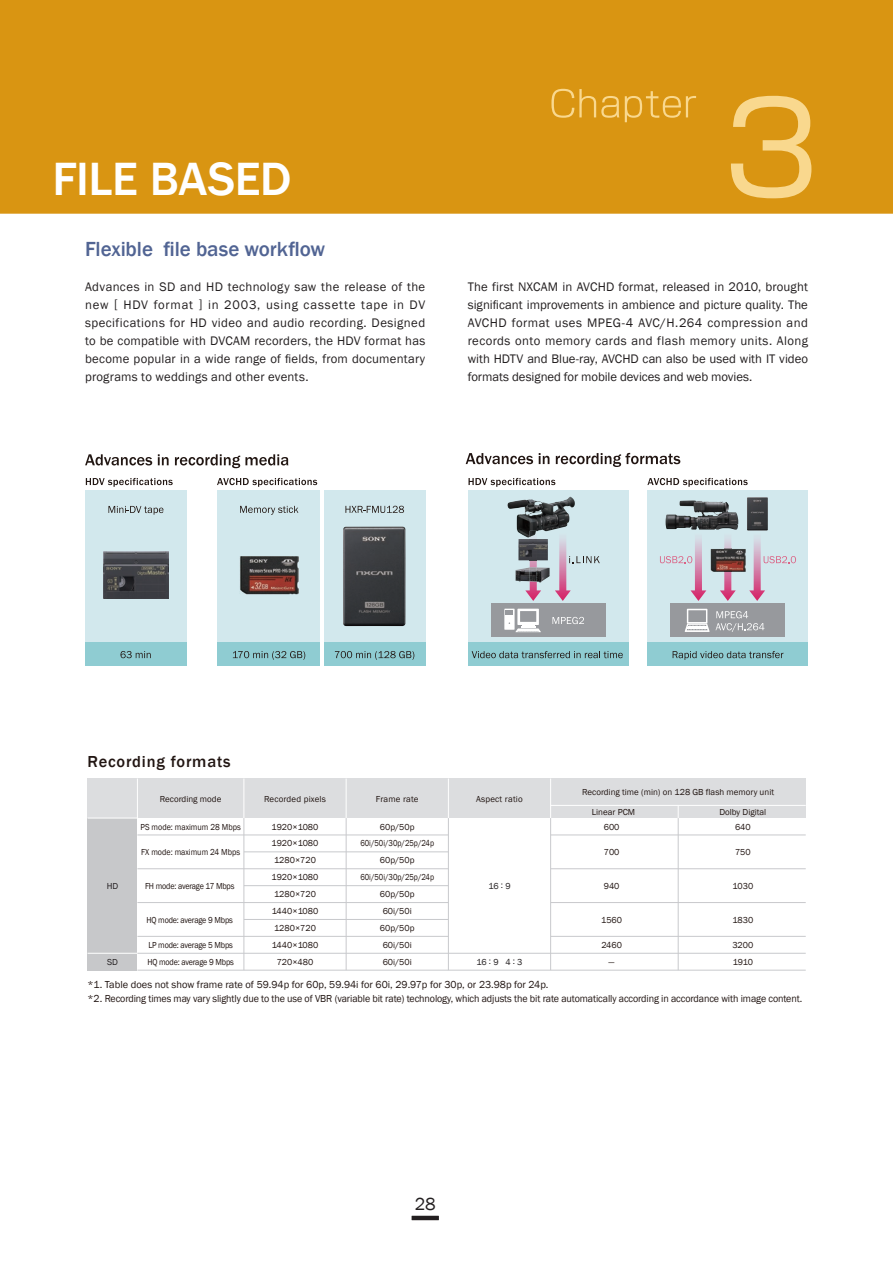
<style>
.page{position:relative;width:893px;height:1263px;background:#fff}
.page>*{position:absolute;margin:0;border:0;box-sizing:border-box;transform-origin:0 0}
.t1{font:500 48px "Franklin Gothic";letter-spacing:-.01em;color:#fff}
.t2{font:500 21px "Franklin Gothic";letter-spacing:-.005em;color:#516493}
.t3{font:18px "Franklin Gothic";color:#231f20}
.t4{font:500 16.35px "Franklin Gothic";letter-spacing:.05em;color:#211512}
.t5{font:12.75px/18px "Franklin Gothic";letter-spacing:.01em;color:#231f20;text-align:justify}
.t6{font:10.5px/13.4px "Franklin Gothic";letter-spacing:-.01em;color:#211512}
.t7{font:9px/17px "Franklin Gothic";color:#211512;text-align:center}
.t8{font:9px/17px "Franklin Gothic";color:#211512;text-align:center;scale:.85 1}
.t9{font:9px/17px "Franklin Gothic";letter-spacing:-.02em;color:#211512;scale:.9 1}
.t10{font:9px "Franklin Gothic";color:#211512;scale:.9 1}
.t11{font:9px "Franklin Gothic";letter-spacing:.02em;color:#211512}
.t12{font:9px "Franklin Gothic";letter-spacing:-.015em;color:#231f20}
.t13{font:9px "Franklin Gothic";color:#211512;scale:3 1}
</style>
<div class="page">
<svg style="left:85px;top:454px;width:67px;height:11px"></svg>
<svg style="left:158px;top:454px;width:11px;height:11px"></svg>
<svg style="left:175px;top:454px;width:113px;height:14px"></svg>
<svg style="left:466px;top:453px;width:67px;height:11px"></svg>
<svg style="left:539px;top:453px;width:10px;height:11px"></svg>
<svg style="left:556px;top:453px;width:124px;height:14px"></svg>
<div style="left:647px;top:490px;width:161px;height:176px;background:#d2e8ed"></div>
<svg style="left:647px;top:478px;width:101px;height:9px"></svg>
<div style="left:468px;top:490px;width:160px;height:176px;background:#d2e8ed"></div>
<div style="left:491px;top:603px;width:114px;height:34px;background:#97999d"></div>
<svg style="left:552px;top:617px;width:32px;height:7px"></svg>
<svg style="left:468px;top:478px;width:87px;height:9px"></svg>
<svg style="left:720px;top:539px;width:16px;height:62px"></svg>
<img style="left:515px;top:567px;width:35px;height:15px">
<svg style="left:555px;top:539px;width:45px;height:62px"></svg>
<div style="left:217px;top:490px;width:208px;height:176px;background:#d2e8ed"></div>
<div style="left:85px;top:490px;width:101px;height:176px;background:#d2e8ed"></div>
<div style="left:85px;top:642px;width:101px;height:24px;background:#8fccd2"></div>
<svg style="left:86px;top:478px;width:87px;height:9px"></svg>
<svg style="left:108px;top:506px;width:55px;height:9px"></svg>
<svg style="left:120px;top:651px;width:31px;height:7px"></svg>
<div style="left:217px;top:642px;width:208px;height:24px;background:#8fccd2"></div>
<div style="left:468px;top:642px;width:160px;height:24px;background:#8fccd2"></div>
<div style="left:647px;top:642px;width:161px;height:24px;background:#8fccd2"></div>
<svg style="left:345px;top:506px;width:59px;height:7px"></svg>
<svg style="left:335px;top:651px;width:79px;height:9px"></svg>
<svg style="left:217px;top:478px;width:100px;height:9px"></svg>
<svg style="left:240px;top:506px;width:58px;height:9px"></svg>
<svg style="left:233px;top:651px;width:72px;height:9px"></svg>
<img style="left:343px;top:527px;width:63px;height:99px">
<hr style="left:321px;top:489px;width:3px;height:179px;background:#fff">
<div style="left:670px;top:603px;width:115px;height:34px;background:#97999d"></div>
<svg style="left:715px;top:611px;width:49px;height:21px"></svg>
<svg style="left:749px;top:539px;width:47px;height:62px"></svg>
<svg style="left:660px;top:539px;width:46px;height:62px"></svg>
<img style="left:747px;top:497px;width:21px;height:34px">
<svg style="left:472px;top:651px;width:151px;height:7px"></svg>
<svg style="left:673px;top:651px;width:110px;height:9px"></svg>
<img style="left:103px;top:552px;width:65px;height:47px">
<img style="left:518px;top:539px;width:30px;height:21px">
<svg style="left:517px;top:609px;width:22px;height:16px"></svg>
<div style="left:520px;top:611px;width:16px;height:11px;background:#97999d"></div>
<div style="left:504px;top:609px;width:11px;height:21px;background:#fff"></div>
<svg style="left:505px;top:610px;width:8px;height:5px"></svg>
<svg style="left:509px;top:622px;width:32px;height:10px"></svg>
<svg style="left:685px;top:609px;width:24px;height:23px"></svg>
<img style="left:666px;top:500px;width:72px;height:30px">
<img style="left:507px;top:499px;width:34px;height:37px">
<img style="left:541px;top:497px;width:34px;height:34px">
<svg style="left:525px;top:531px;width:16px;height:70px"></svg>
<img style="left:240px;top:556px;width:58px;height:38px">
<img style="left:710px;top:549px;width:36px;height:23px">
<img style="left:724px;top:549px;width:7px;height:23px">
<div style="left:88px;top:778px;width:718px;height:40px;background:#dcdddf"></div>
<hr style="left:448px;top:778px;width:1px;height:40px;background:#fff">
<hr style="left:346px;top:778px;width:1px;height:40px;background:#fff">
<hr style="left:244px;top:778px;width:1px;height:40px;background:#fff">
<hr style="left:137px;top:778px;width:1px;height:40px;background:#fff">
<hr style="left:550px;top:778px;width:1px;height:40px;background:#fff">
<svg style="left:678px;top:806px;width:1px;height:12px"></svg>
<div style="left:88px;top:818px;width:49px;height:152px;background:#c7c8ca"></div>
<hr style="left:88px;top:953px;width:49px;height:1px;background:#fff">
<hr style="left:551px;top:805px;width:255px;height:1px;background:#fff">
<hr style="left:137px;top:834px;width:311px;height:1px;background:#c8c9cc">
<hr style="left:244px;top:851px;width:204px;height:1px;background:#c8c9cc">
<hr style="left:137px;top:868px;width:311px;height:1px;background:#c8c9cc">
<hr style="left:244px;top:885px;width:204px;height:1px;background:#c8c9cc">
<hr style="left:137px;top:902px;width:311px;height:1px;background:#c8c9cc">
<hr style="left:244px;top:919px;width:204px;height:1px;background:#c8c9cc">
<hr style="left:137px;top:936px;width:311px;height:1px;background:#c8c9cc">
<hr style="left:551px;top:834px;width:255px;height:1px;background:#c8c9cc">
<hr style="left:551px;top:868px;width:255px;height:1px;background:#c8c9cc">
<hr style="left:551px;top:902px;width:255px;height:1px;background:#c8c9cc">
<hr style="left:551px;top:936px;width:255px;height:1px;background:#c8c9cc">
<hr style="left:137px;top:953px;width:669px;height:1px;background:#c8c9cc">
<hr style="left:137px;top:970px;width:669px;height:1px;background:#c8c9cc">
<hr style="left:244px;top:818px;width:1px;height:152px;background:#c8c9cc">
<hr style="left:346px;top:818px;width:1px;height:152px;background:#c8c9cc">
<hr style="left:448px;top:818px;width:1px;height:152px;background:#c8c9cc">
<hr style="left:550px;top:818px;width:1px;height:152px;background:#c8c9cc">
<hr style="left:678px;top:818px;width:1px;height:152px;background:#c8c9cc">
<hr style="left:88px;top:818px;width:49px;height:1px;background:#fff">
<hr style="left:0;top:213px;width:893px;height:1px;background:#d99512">
<hr style="left:412px;top:1216px;width:27px;height:4px;background:#231f20">
<div style="left:0;top:0;width:893px;height:213px;background:#d99512"></div>
<svg style="left:731px;top:96px;width:80px;height:102px"></svg>
<svg style="left:551px;top:89px;width:145px;height:33px"></svg>
<p class="t1" style="left:52px;top:150px;width:241px">FILE BASED</p>
<p class="t2" style="left:85px;top:236px;width:242px">Flexible file base workflow</p>
<p class="t5" style="left:85px;top:278px;width:342px">Advances in SD and HD technology saw the release of the new [ HDV format ] in 2003, using cassette tape in DV specifications for HD video and audio recording. Designed to be compatible with DVCAM recorders, the HDV format has become popular in a wide range of fields, from documentary programs to weddings and other events.</p>
<p class="t5" style="left:468px;top:278px;width:342px">The first NXCAM in AVCHD format, released in 2010, brought significant improvements in ambience and picture quality. The AVCHD format uses MPEG-4 AVC/H.264 compression and records onto memory cards and flash memory units. Along with HDTV and Blue-ray, AVCHD can also be used with IT video formats designed for mobile devices and web movies.</p>
<p class="t4" style="left:88px;top:751px;width:145px">Recording formats</p>
<p class="t7" style="left:160px;top:791px;width:63px">Recording mode</p>
<p class="t11" style="left:264px;top:793px;width:63px">Recorded pixels</p>
<p class="t11" style="left:376px;top:793px;width:44px">Frame rate</p>
<p class="t11" style="left:476px;top:793px;width:48px">Aspect ratio</p>
<p class="t7" style="left:582px;top:784px;width:193px">Recording time (min) on 128 GB flash memory unit</p>
<p class="t7" style="left:592px;top:804px;width:45px">Linear PCM</p>
<p class="t7" style="left:719px;top:804px;width:48px">Dolby Digital</p>
<p class="t7" style="left:272px;top:818px;width:48px">1920×1080</p>
<p class="t7" style="left:380px;top:818px;width:36px">60p/50p</p>
<p class="t7" style="left:604px;top:818px;width:17px">600</p>
<p class="t7" style="left:735px;top:818px;width:17px">640</p>
<p class="t10" style="left:141px;top:821px;width:113px">PS mode: maximum 28 Mbps</p>
<p class="t10" style="left:141px;top:846px;width:112px">FX mode: maximum 24 Mbps</p>
<p class="t9" style="left:145px;top:877px;width:101px">FH mode: average 17 Mbps</p>
<p class="t9" style="left:147px;top:911px;width:98px">HQ mode: average 9 Mbps</p>
<p class="t9" style="left:147px;top:936px;width:98px">LP mode: average 5 Mbps<br>HQ mode: average 9 Mbps</p>
<p class="t8" style="left:360px;top:835px;width:88px">60i/50i/30p/25p/24p<br>60p/50p<br>60i/50i/30p/25p/24p<br>60p/50p<br>60i/50i<br>60p/50p<br>60i/50i<br>60i/50i</p>
<p class="t7" style="left:272px;top:835px;width:48px">1920×1080<br>1280×720<br>1920×1080<br>1280×720<br>1440×1080<br>1280×720<br>1440×1080<br>720×480</p>
<p class="t7" style="left:604px;top:844px;width:17px">700</p>
<p class="t7" style="left:735px;top:844px;width:17px">750</p>
<p class="t7" style="left:604px;top:877px;width:17px">940</p>
<p class="t7" style="left:733px;top:877px;width:22px">1030</p>
<p class="t7" style="left:601px;top:911px;width:22px">1560</p>
<p class="t7" style="left:732px;top:911px;width:22px">1830</p>
<p class="t12" style="left:107px;top:880px;width:13px">HD</p>
<p class="t12" style="left:488px;top:880px;width:24px">16 : 9</p>
<p class="t7" style="left:601px;top:936px;width:22px">2460</p>
<p class="t7" style="left:732px;top:936px;width:22px">3200</p>
<p class="t13" style="left:608px;top:956px;width:4px">-</p>
<p class="t7" style="left:733px;top:953px;width:22px">1910</p>
<p class="t12" style="left:107px;top:956px;width:12px">SD</p>
<p class="t12" style="left:476px;top:956px;width:48px">16 : 9 4 : 3</p>
<p class="t6" style="left:88px;top:978px;width:716px">*1. Table does not show frame rate of 59.94p for 60p, 59.94i for 60i, 29.97p for 30p, or 23.98p for 24p.<br>*2. Recording times may vary slightly due to the use of VBR (variable bit rate) technology, which adjusts the bit rate automatically according in accordance with image content.</p>
<h3 class="t3" style="left:415px;top:1192px;width:23px">28</h3>
</div>
